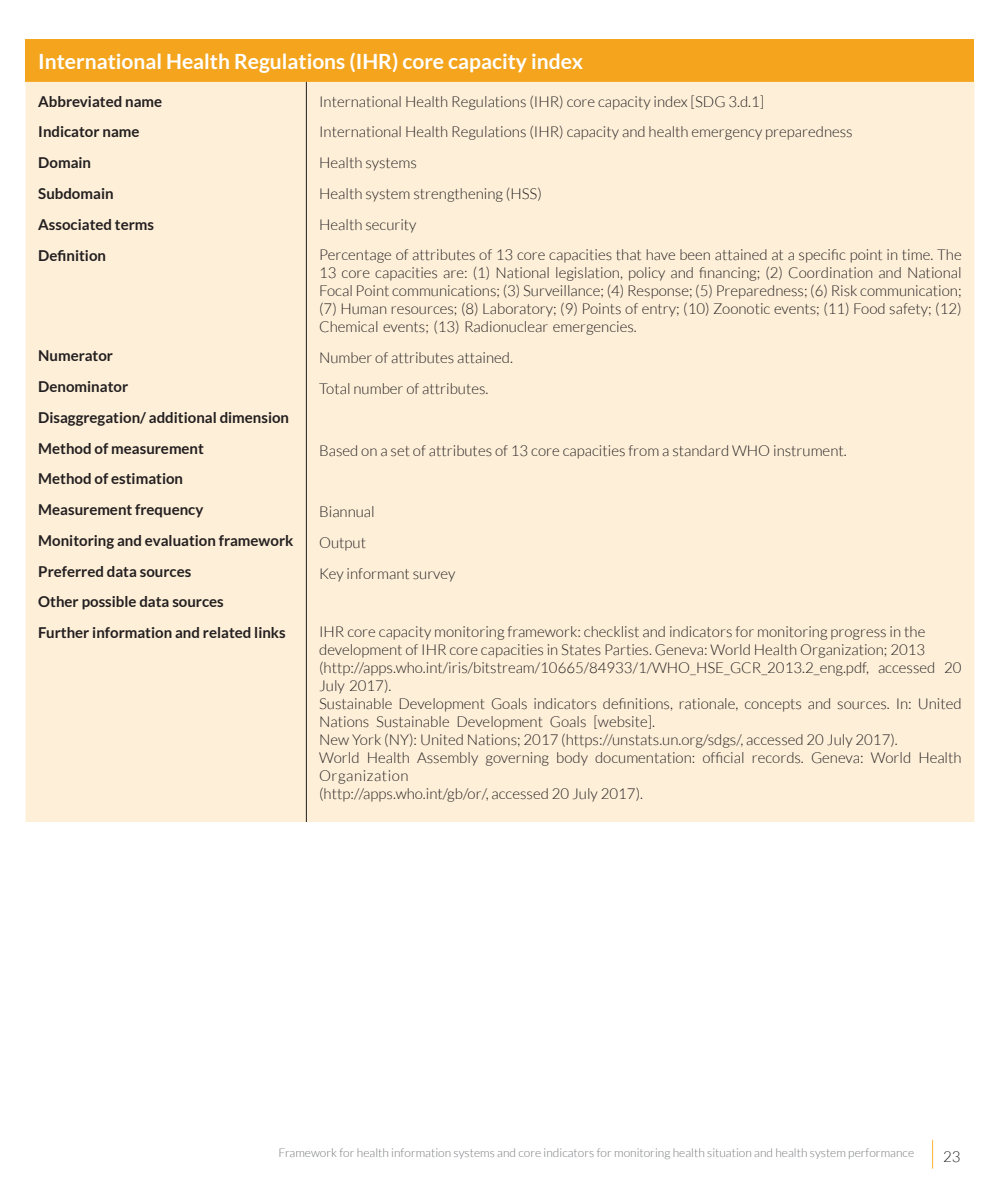
<style>
.page{position:relative;width:1000px;height:1191px;background:#fff}
.page>*{position:absolute;margin:0;border:0;box-sizing:border-box;transform-origin:0 0}
.t1{font:700 21px "Lato";color:#fff}
.t2{font:300 15px/18px "Lato";color:#231f20}
.t3{font:700 15px/30.8px "Lato";color:#231f20}
.t4{font:300 12px "Lato";color:#76787b}
</style>
<div class="page">
<div style="left:26px;top:39px;width:948px;height:43px;background:#f4a51d"></div>
<div style="left:26px;top:82px;width:948px;height:740px;background:#fdefd8"></div>
<hr style="left:306px;top:82px;width:1px;height:740px;background:#231f20">
<h1 class="t1" style="left:38px;top:49px;width:546px">International Health Regulations (IHR) core capacity index</h1>
<p class="t3" style="left:38px;top:86px;width:125px">Abbreviated name<br>Indicator name<br>Domain<br>Subdomain<br>Associated terms<br>Definition</p>
<p class="t2" style="left:319px;top:86px;width:644px;line-height:30.8px">International Health Regulations (IHR) core capacity index [SDG 3.d.1]<br>International Health Regulations (IHR) capacity and health emergency preparedness<br>Health systems<br>Health system strengthening (HSS)<br>Health security<br>Percentage of attributes of 13 core capacities that have been attained at a specific point in time. The</p>
<p class="t2" style="left:319px;top:264px;width:644px;text-align:justify">13 core capacities are: (1) National legislation, policy and financing; (2) Coordination and National Focal Point communications; (3) Surveillance; (4) Response; (5) Preparedness; (6) Risk communication; (7) Human resources; (8) Laboratory; (9) Points of entry; (10) Zoonotic events; (11) Food safety; (12)<br>Chemical events; (13) Radionuclear emergencies.</p>
<p class="t2" style="left:319px;top:342px;width:195px;line-height:30.8px">Number of attributes attained.<br>Total number of attributes.</p>
<p class="t3" style="left:38px;top:340px;width:256px">Numerator<br>Denominator<br>Disaggregation/ additional dimension<br>Method of measurement<br>Method of estimation<br>Measurement frequency<br>Monitoring and evaluation framework<br>Preferred data sources<br>Other possible data sources<br>Further information and related links</p>
<p class="t2" style="left:319px;top:441px;width:529px">Based on a set of attributes of 13 core capacities from a standard WHO instrument.</p>
<p class="t2" style="left:319px;top:496px;width:138px;line-height:30.8px">Biannual<br>Output<br>Key informant survey</p>
<p class="t2" style="left:319px;top:622px;width:644px">IHR core capacity monitoring framework: checklist and indicators for monitoring progress in the development of IHR core capacities in States Parties. Geneva: World Health Organization; 2013 (http://apps.who.int/iris/bitstream/10665/84933/1/WHO_HSE_GCR_2013.2_eng.pdf, accessed 20<br>July 2017).<br>Sustainable Development Goals indicators definitions, rationale, concepts and sources. In: United Nations Sustainable Development Goals [website].<br>New York (NY): United Nations; 2017 (https://unstats.un.org/sdgs/, accessed 20 July 2017).<br>World Health Assembly governing body documentation: official records. Geneva: World Health Organization<br>(http://apps.who.int/gb/or/, accessed 20 July 2017).</p>
<p class="t4" style="left:278px;top:1146px;width:637px">Framework for health information systems and core indicators for monitoring health situation and health system performance</p>
<p class="t2" style="left:942px;top:1147px;width:19px">23</p>
</div>
